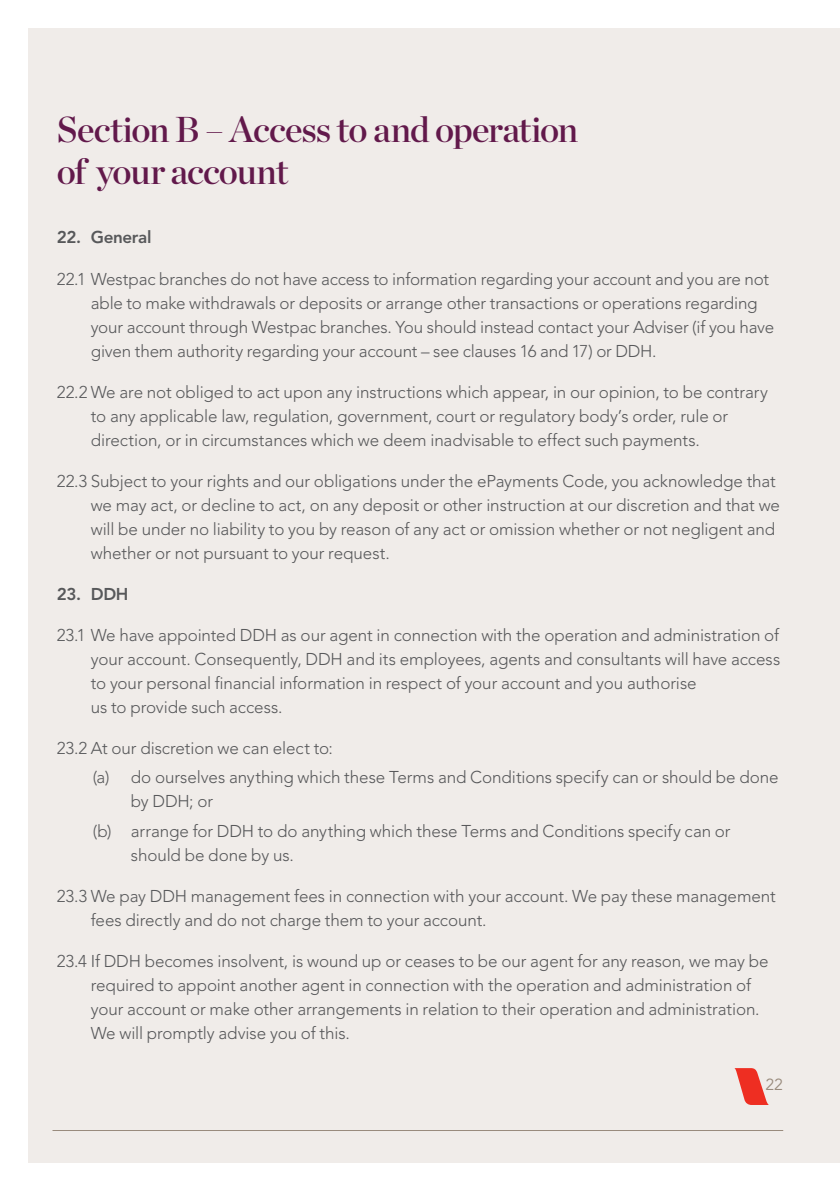
<style>
.page{position:relative;width:840px;height:1191px;background:#fff}
.page>*{position:absolute;margin:0;border:0;box-sizing:border-box;transform-origin:0 0}
.t1{font:36px/42px "Chronicle Display Semi";letter-spacing:-.025em;color:#62194b}
.t2{font:300 17px/24px "Avenir LT Std";letter-spacing:-.005em;color:#57585a}
.t3{font:800 17px "Avenir LT Std";letter-spacing:-.02em;color:#57585a}
.t4{font:16px "Avenir LT Std";color:#998b7d}
</style>
<div class="page">
<div style="left:28px;top:28px;width:811px;height:1134px;background:#f0ece9"></div>
<hr style="left:52px;top:1130px;width:730px;height:1px;background:#998b7d">
<svg style="left:734px;top:1068px;width:34px;height:37px"></svg>
<h1 class="t1" style="left:57px;top:106px;width:522px">Section B – Access to and operation of your account</h1>
<p class="t3" style="left:57px;top:227px;width:96px">22. General</p>
<p class="t2" style="left:91px;top:267px;width:684px;text-indent:-34px">22.1 Westpac branches do not have access to information regarding your account and you are not able to make withdrawals or deposits or arrange other transactions or operations regarding your account through Westpac branches. You should instead contact your Adviser (if you have given them authority regarding your account – see clauses 16 and 17) or DDH.</p>
<p class="t2" style="left:91px;top:380px;width:678px;text-indent:-34px">22.2 We are not obliged to act upon any instructions which appear, in our opinion, to be contrary to any applicable law, regulation, government, court or regulatory body’s order, rule or direction, or in circumstances which we deem inadvisable to effect such payments.</p>
<p class="t2" style="left:91px;top:469px;width:690px;text-indent:-34px">22.3 Subject to your rights and our obligations under the ePayments Code, you acknowledge that we may act, or decline to act, on any deposit or other instruction at our discretion and that we will be under no liability to you by reason of any act or omission whether or not negligent and whether or not pursuant to your request.</p>
<p class="t3" style="left:57px;top:583px;width:73px">23. DDH</p>
<p class="t2" style="left:91px;top:623px;width:690px;text-indent:-34px">23.1 We have appointed DDH as our agent in connection with the operation and administration of your account. Consequently, DDH and its employees, agents and consultants will have access to your personal financial information in respect of your account and you authorise<br>us to provide such access.</p>
<p class="t2" style="left:93px;top:733px;width:687px;line-height:29.6px;text-indent:-36px">23.2 At our discretion we can elect to:<br>(a) do ourselves anything which these Terms and Conditions specify can or should be done</p>
<p class="t2" style="left:93px;top:787px;width:639px;line-height:29.6px;text-indent:38px">by DDH; or<br>(b) arrange for DDH to do anything which these Terms and Conditions specify can or</p>
<p class="t2" style="left:131px;top:843px;width:164px">should be done by us.</p>
<p class="t2" style="left:91px;top:884px;width:686px;text-indent:-34px">23.3 We pay DDH management fees in connection with your account. We pay these management fees directly and do not charge them to your account.</p>
<p class="t2" style="left:91px;top:949px;width:678px;text-indent:-34px">23.4 If DDH becomes insolvent, is wound up or ceases to be our agent for any reason, we may be required to appoint another agent in connection with the operation and administration of your account or make other arrangements in relation to their operation and administration.<br>We will promptly advise you of this.</p>
<p class="t4" style="left:765px;top:1075px;width:19px">22</p>
</div>
